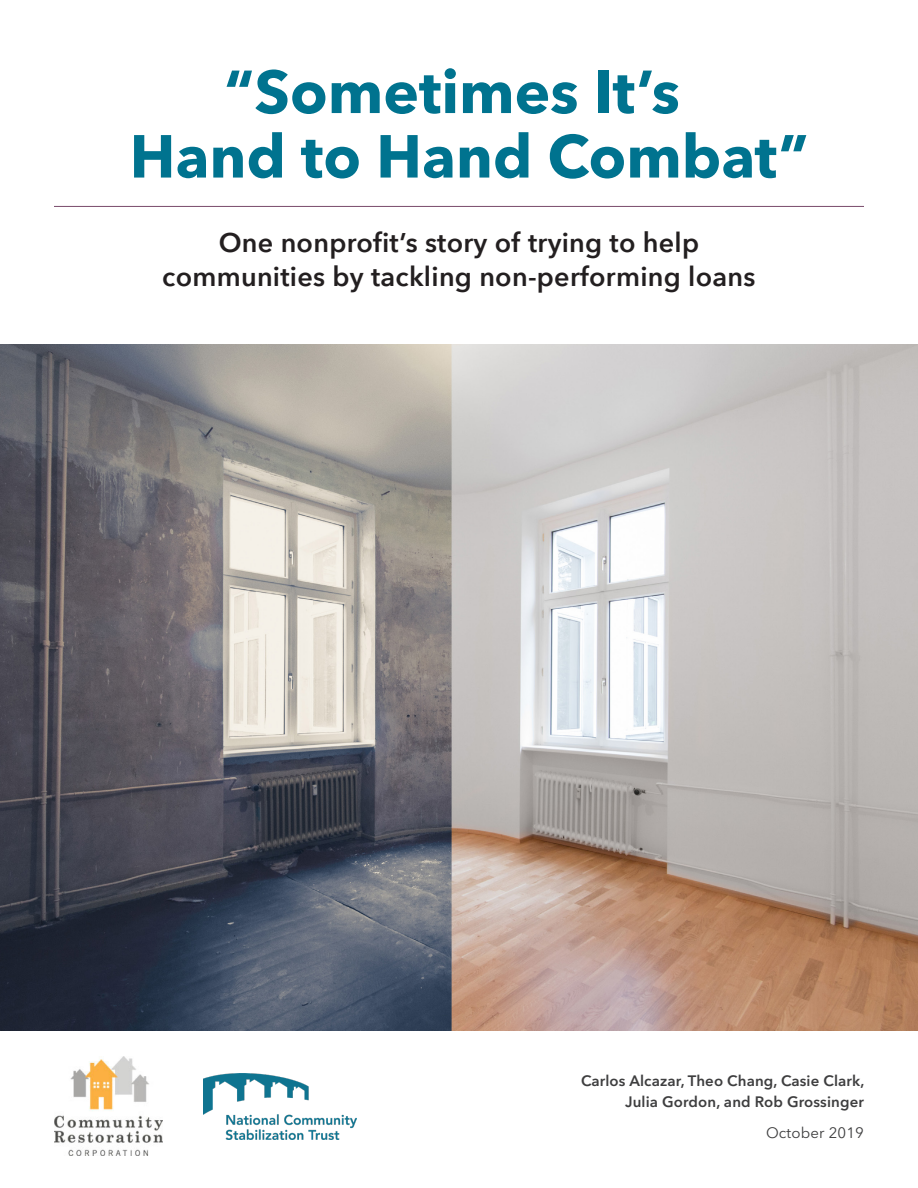
<style>
.page{position:relative;width:918px;height:1188px;background:#fff}
.page>*{position:absolute;margin:0;border:0;box-sizing:border-box;transform-origin:0 0}
.heading1{font:700 60px/64.5px "Avenir Next LT Pro";color:#00738f;text-align:center}
.heading2{font:600 27px/34.5px "Avenir Next";letter-spacing:.01em;color:#231f20;text-align:center}
.t1{font:600 15px/21px "Avenir Next LT Pro";letter-spacing:.01em;color:#3e3e3f;text-align:right}
.t2{font:15px "Avenir Next LT Pro";letter-spacing:.01em;color:#3e3e3f}
</style>
<div class="page">
<img style="left:0;top:344px;width:918px;height:687px">
<hr style="left:54px;top:206px;width:810px;height:1px;background:#784a6b">
<img style="left:54px;top:1057px;width:109px;height:99px">
<img style="left:203px;top:1073px;width:153px;height:66px">
<p class="heading1" style="left:130px;top:59px;width:681px">“Sometimes It’s<br>Hand to Hand Combat”</p>
<p class="heading2" style="left:162px;top:224px;width:595px">One nonprofit’s story of trying to help communities by tackling non-performing loans</p>
<p class="t1" style="left:581px;top:1070px;width:285px">Carlos Alcazar, Theo Chang, Casie Clark,<br>Julia Gordon, and Rob Grossinger</p>
<p class="t2" style="left:766px;top:1124px;width:99px">October 2019</p>
</div>
